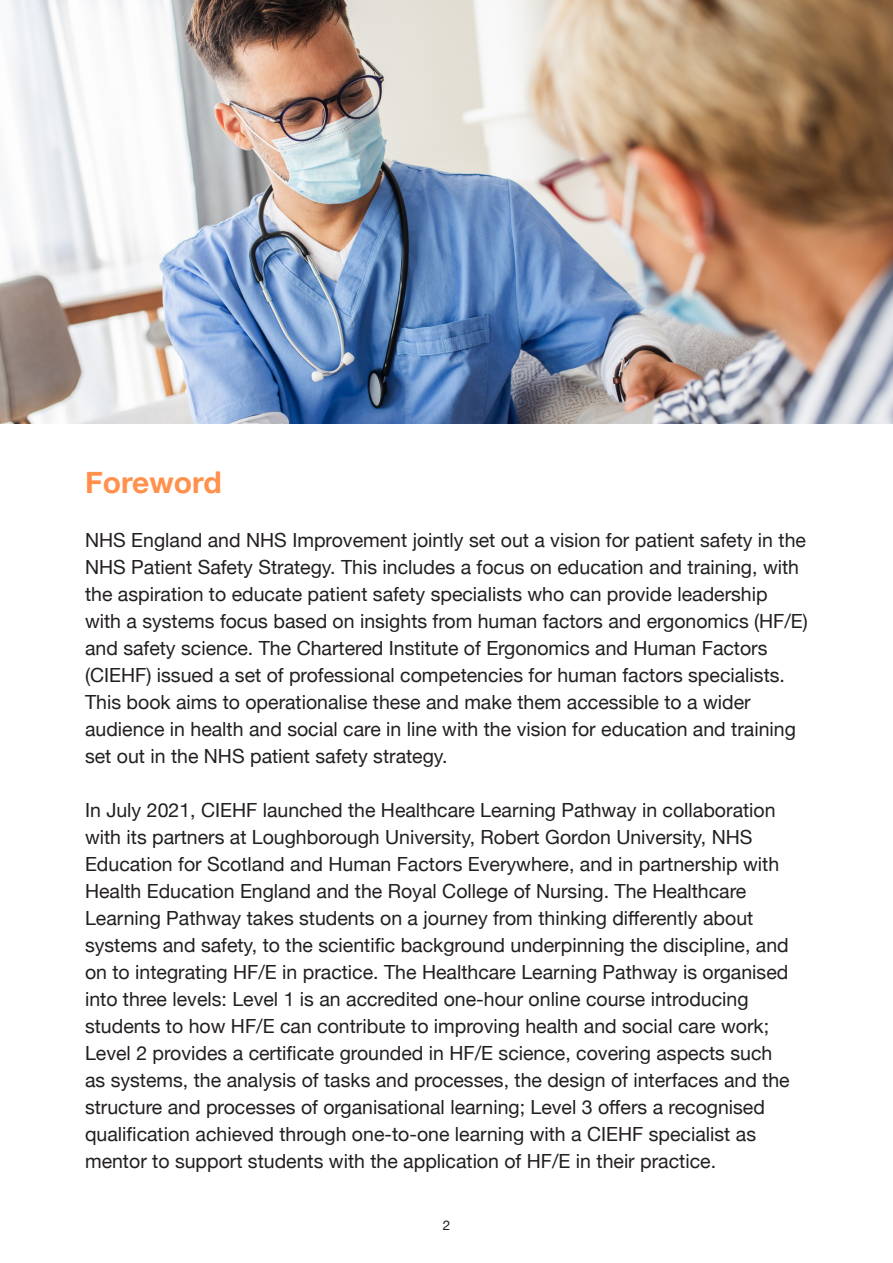
<style>
.page{position:relative;width:893px;height:1263px;background:#fff}
.page>*{position:absolute;margin:0;border:0;box-sizing:border-box;transform-origin:0 0}
.Body_copy{font:700 30px "Helvetica Neue";color:#ff914c}
.Body_copy-2{font:19.5px/27px "Helvetica Neue";color:#231f20}
.t1{font:13.5px "Helvetica Neue";color:#231f20}
</style>
<div class="page">
<img style="left:0;top:0;width:893px;height:423px">
<p class="Body_copy" style="left:85px;top:458px;width:138px">Foreword</p>
<p class="Body_copy-2" style="left:85px;top:527px;width:724px">NHS England and NHS Improvement jointly set out a vision for patient safety in the NHS Patient Safety Strategy. This includes a focus on education and training, with the aspiration to educate patient safety specialists who can provide leadership with a systems focus based on insights from human factors and ergonomics (HF/E) and safety science. The Chartered Institute of Ergonomics and Human Factors (CIEHF) issued a set of professional competencies for human factors specialists.<br>This book aims to operationalise these and make them accessible to a wider audience in health and social care in line with the vision for education and training set out in the NHS patient safety strategy.</p>
<p class="Body_copy-2" style="left:85px;top:797px;width:706px">In July 2021, CIEHF launched the Healthcare Learning Pathway in collaboration with its partners at Loughborough University, Robert Gordon University, NHS Education for Scotland and Human Factors Everywhere, and in partnership with Health Education England and the Royal College of Nursing. The Healthcare Learning Pathway takes students on a journey from thinking differently about systems and safety, to the scientific background underpinning the discipline, and on to integrating HF/E in practice. The Healthcare Learning Pathway is organised into three levels: Level 1 is an accredited one-hour online course introducing students to how HF/E can contribute to improving health and social care work; Level 2 provides a certificate grounded in HF/E science, covering aspects such as systems, the analysis of tasks and processes, the design of interfaces and the structure and processes of organisational learning; Level 3 offers a recognised qualification achieved through one-to-one learning with a CIEHF specialist as mentor to support students with the application of HF/E in their practice.</p>
<p class="t1" style="left:443px;top:1216px;width:9px">2</p>
</div>
